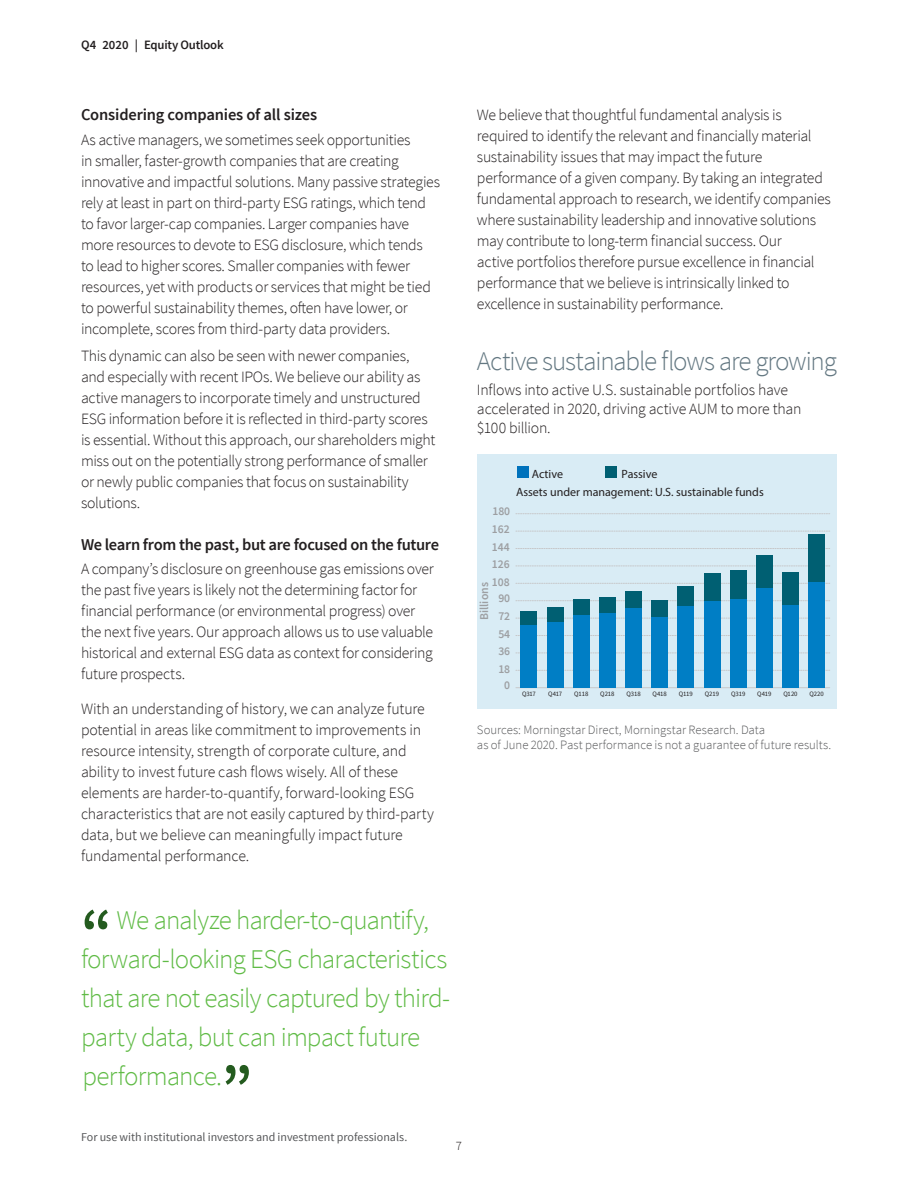
<style>
.page{position:relative;width:918px;height:1188px;background:#fff}
.page>*{position:absolute;margin:0;border:0;box-sizing:border-box;transform-origin:0 0}
.t1{font:600 64.65px "Source Sans Pro";color:#245b1f}
.t2{font:300 27px/39px "Source Sans Pro";letter-spacing:-.035em;color:#60bb46}
.Chart_title{font:300 27px "Source Sans Pro";letter-spacing:-.04em;color:#647882}
.Subhead{font:600 16.5px "Source Sans Pro";letter-spacing:-.015em;color:#231f20}
.Body{font:300 15.75px/21px "Source Sans Pro";letter-spacing:-.02em;color:#231f20}
.Chart_title_2{font:300 15.75px/18.9px "Source Sans Pro";letter-spacing:-.015em;color:#231f20}
.Footnote{font:300 12.75px/15px "Source Sans Pro";letter-spacing:-.005em;color:#57585a}
.t3{font:600 12.75px "Source Sans Pro";letter-spacing:-.015em;color:#231f20}
.t4{font:300 12.75px "Source Sans Pro";color:#231f20}
.t5{font:12px "Source Sans Pro";color:#57585a}
.t6{font:12px "Myriad Pro";color:#231f20}
.t7{font:600 12px "Source Sans Pro";color:#9d9fa2}
.t8{font:6.6px "Source Sans Pro";letter-spacing:-.005em;color:#231f20}
</style>
<div class="page">
<div style="left:477px;top:454px;width:360px;height:254px;background:#d9ecf5"></div>
<hr style="left:516px;top:687px;width:314px;height:1px;background:#c7c8ca">
<svg style="left:516px;top:670px;width:314px;height:1px"></svg>
<svg style="left:516px;top:653px;width:314px;height:1px"></svg>
<svg style="left:516px;top:635px;width:314px;height:1px"></svg>
<svg style="left:516px;top:618px;width:314px;height:1px"></svg>
<svg style="left:516px;top:600px;width:314px;height:1px"></svg>
<svg style="left:516px;top:583px;width:314px;height:1px"></svg>
<svg style="left:516px;top:566px;width:314px;height:1px"></svg>
<svg style="left:516px;top:548px;width:314px;height:1px"></svg>
<svg style="left:516px;top:531px;width:314px;height:1px"></svg>
<svg style="left:516px;top:513px;width:314px;height:1px"></svg>
<div style="left:521px;top:611px;width:16px;height:14px;background:#005f72"></div>
<div style="left:547px;top:607px;width:17px;height:15px;background:#005f72"></div>
<div style="left:573px;top:600px;width:17px;height:15px;background:#005f72"></div>
<div style="left:599px;top:597px;width:17px;height:16px;background:#005f72"></div>
<div style="left:625px;top:591px;width:17px;height:17px;background:#005f72"></div>
<div style="left:651px;top:601px;width:17px;height:16px;background:#005f72"></div>
<div style="left:678px;top:586px;width:16px;height:21px;background:#005f72"></div>
<div style="left:704px;top:573px;width:16px;height:29px;background:#005f72"></div>
<div style="left:730px;top:571px;width:17px;height:28px;background:#005f72"></div>
<div style="left:756px;top:555px;width:17px;height:33px;background:#005f72"></div>
<div style="left:782px;top:572px;width:17px;height:34px;background:#005f72"></div>
<div style="left:808px;top:534px;width:17px;height:48px;background:#005f72"></div>
<div style="left:521px;top:625px;width:16px;height:63px;background:#007ec5"></div>
<div style="left:547px;top:622px;width:17px;height:66px;background:#007ec5"></div>
<div style="left:573px;top:615px;width:17px;height:73px;background:#007ec5"></div>
<div style="left:599px;top:613px;width:17px;height:75px;background:#007ec5"></div>
<div style="left:625px;top:608px;width:17px;height:80px;background:#007ec5"></div>
<div style="left:651px;top:617px;width:17px;height:71px;background:#007ec5"></div>
<div style="left:678px;top:607px;width:16px;height:81px;background:#007ec5"></div>
<div style="left:704px;top:602px;width:16px;height:86px;background:#007ec5"></div>
<div style="left:730px;top:599px;width:17px;height:89px;background:#007ec5"></div>
<div style="left:756px;top:588px;width:17px;height:100px;background:#007ec5"></div>
<div style="left:782px;top:606px;width:17px;height:82px;background:#007ec5"></div>
<div style="left:808px;top:582px;width:17px;height:106px;background:#007ec5"></div>
<div style="left:517px;top:466px;width:11px;height:12px;background:#0072bc"></div>
<div style="left:605px;top:466px;width:12px;height:11px;background:#005f72"></div>
<p class="t3" style="left:81px;top:37px;width:144px">Q4 2020 | Equity Outlook</p>
<p class="Subhead" style="left:81px;top:104px;width:238px">Considering companies of all sizes</p>
<p class="Body" style="left:81px;top:129px;width:361px">As active managers, we sometimes seek opportunities<br>in smaller, faster-growth companies that are creating innovative and impactful solutions. Many passive strategies rely at least in part on third-party ESG ratings, which tend to favor larger-cap companies. Larger companies have more resources to devote to ESG disclosure, which tends<br>to lead to higher scores. Smaller companies with fewer resources, yet with products or services that might be tied to powerful sustainability themes, often have lower, or incomplete, scores from third-party data providers.</p>
<p class="Body" style="left:81px;top:346px;width:356px">This dynamic can also be seen with newer companies, and especially with recent IPOs. We believe our ability as active managers to incorporate timely and unstructured ESG information before it is reflected in third-party scores is essential. Without this approach, our shareholders might miss out on the potentially strong performance of smaller or newly public companies that focus on sustainability solutions.</p>
<p class="Subhead" style="left:81px;top:534px;width:360px">We learn from the past, but are focused on the future</p>
<p class="Body" style="left:81px;top:558px;width:354px">A company’s disclosure on greenhouse gas emissions over the past five years is likely not the determining factor for financial performance (or environmental progress) over the next five years. Our approach allows us to use valuable historical and external ESG data as context for considering future prospects.</p>
<p class="Body" style="left:81px;top:698px;width:355px">With an understanding of history, we can analyze future potential in areas like commitment to improvements in resource intensity, strength of corporate culture, and ability to invest future cash flows wisely. All of these elements are harder-to-quantify, forward-looking ESG characteristics that are not easily captured by third-party data, but we believe can meaningfully impact future fundamental performance.</p>
<p class="Body" style="left:477px;top:104px;width:356px">We believe that thoughtful fundamental analysis is required to identify the relevant and financially material sustainability issues that may impact the future performance of a given company. By taking an integrated fundamental approach to research, we identify companies where sustainability leadership and innovative solutions may contribute to long-term financial success. Our<br>active portfolios therefore pursue excellence in financial performance that we believe is intrinsically linked to excellence in sustainability performance.</p>
<p class="Chart_title" style="left:477px;top:344px;width:361px">Active sustainable flows are growing</p>
<p class="Chart_title_2" style="left:477px;top:381px;width:326px">Inflows into active U.S. sustainable portfolios have accelerated in 2020, driving active AUM to more than $100 billion.</p>
<p class="t6" style="left:532px;top:467px;width:33px">Active</p>
<p class="t6" style="left:622px;top:467px;width:37px">Passive</p>
<p class="t6" style="left:516px;top:485px;width:249px">Assets under management: U.S. sustainable funds</p>
<p class="t7" style="left:492px;top:503px;width:19px">180</p>
<p class="t7" style="left:492px;top:522px;width:19px">162</p>
<p class="t7" style="left:492px;top:539px;width:19px">144</p>
<p class="t7" style="left:492px;top:557px;width:19px">126</p>
<p class="t7" style="left:492px;top:574px;width:19px">108</p>
<p class="t7" style="left:477px;top:620px;width:39px;rotate:-90deg">Billions</p>
<p class="t7" style="left:498px;top:590px;width:13px">90</p>
<p class="t7" style="left:498px;top:609px;width:13px">72</p>
<p class="t7" style="left:498px;top:626px;width:13px">54</p>
<p class="t7" style="left:498px;top:644px;width:13px">36</p>
<p class="t7" style="left:498px;top:661px;width:13px">18</p>
<p class="t7" style="left:504px;top:677px;width:7px">0</p>
<p class="t8" style="left:522px;top:690px;width:15px">Q317</p>
<p class="t8" style="left:548px;top:690px;width:15px">Q417</p>
<p class="t8" style="left:574px;top:690px;width:16px">Q118</p>
<p class="t8" style="left:600px;top:690px;width:16px">Q218</p>
<p class="t8" style="left:626px;top:690px;width:16px">Q318</p>
<p class="t8" style="left:653px;top:690px;width:16px">Q418</p>
<p class="t8" style="left:679px;top:690px;width:16px">Q119</p>
<p class="t8" style="left:705px;top:690px;width:16px">Q219</p>
<p class="t8" style="left:731px;top:690px;width:16px">Q319</p>
<p class="t8" style="left:757px;top:690px;width:16px">Q419</p>
<p class="t8" style="left:783px;top:690px;width:16px">Q120</p>
<p class="t8" style="left:809px;top:690px;width:16px">Q220</p>
<p class="Footnote" style="left:477px;top:722px;width:356px">Sources: Morningstar Direct, Morningstar Research. Data<br>as of June 2020. Past performance is not a guarantee of future results.</p>
<p class="t2" style="left:81px;top:900px;width:371px;text-indent:36px">We analyze harder-to-quantify, forward-looking ESG characteristics that are not easily captured by third&shy;party data, but can impact future performance.</p>
<p class="t1" style="left:81px;top:892px;width:33px">“</p>
<p class="t1" style="left:221px;top:1048px;width:33px">”</p>
<p class="t5" style="left:81px;top:1129px;width:328px">For use with institutional investors and investment professionals.</p>
<p class="t4" style="left:456px;top:1138px;width:8px">7</p>
</div>
